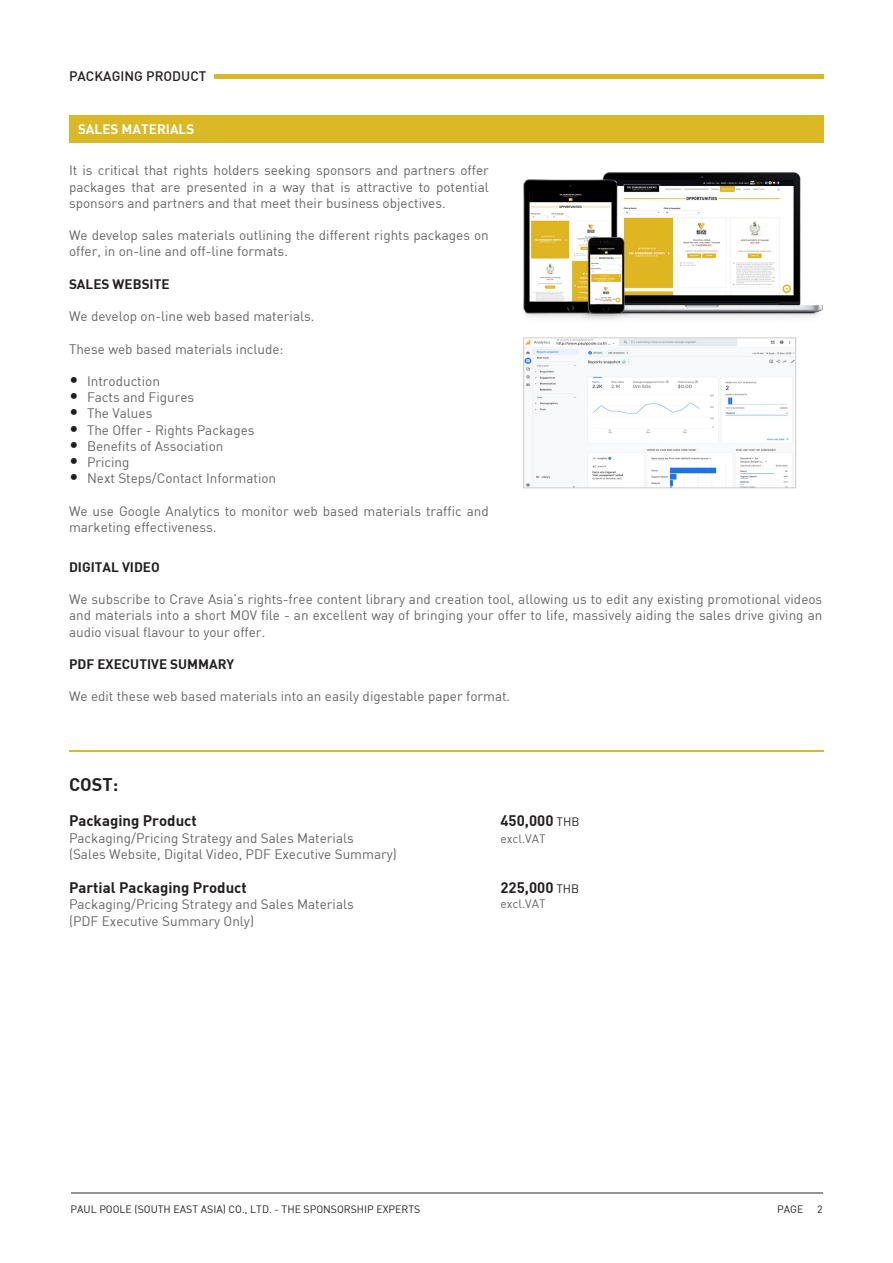
<style>
.page{position:relative;width:893px;height:1263px;background:#fff}
.page>*{position:absolute;margin:0;border:0;box-sizing:border-box;transform-origin:0 0}
.t1{font:18px "Dinbol";color:#231f20}
.t2{font:15px "Dinbol";color:#231f20}
.t3{font:13.5px/16.2px "Dinreg";color:#666;text-align:justify}
.t4{font:13.5px "Dinbol";color:#231f20}
.t5{font:13.5px "Dinmed";color:#231f20}
.t6{font:13.5px "Dinbol";color:#fff}
.t7{font:12px "Dinreg";color:#666}
.t8{font:10.5px "Dinreg";color:#231f20}
.s1{font-size:18px;color:#231f20}
.s2{font-family:"Dinreg";font-size:12px}
</style>
<div class="page">
<div style="left:69px;top:74px;width:755px;height:5px;background:#dbb826"></div>
<div style="left:69px;top:68px;width:144px;height:27px;background:#fff"></div>
<hr style="left:70px;top:1192px;width:752px;height:1px;background:#939394">
<div style="left:69px;top:115px;width:755px;height:28px;background:#dbb826"></div>
<hr style="left:69px;top:750px;width:755px;height:2px;background:#dbb826">
<img style="left:525px;top:340px;width:269px;height:146px">
<div style="left:523px;top:338px;width:273px;height:150px;border:1px solid #ceccca"></div>
<img style="left:523px;top:172px;width:300px;height:148px">
<p class="t5" style="left:69px;top:68px;width:139px">PACKAGING PRODUCT</p>
<p class="t6" style="left:78px;top:121px;width:118px">SALES MATERIALS</p>
<p class="t3" style="left:69px;top:162px;width:421px">It is critical that rights holders seeking sponsors and partners offer packages that are presented in a way that is attractive to potential sponsors and partners and that meet their business objectives.</p>
<p class="t3" style="left:69px;top:227px;width:421px">We develop sales materials outlining the different rights packages on offer, in on-line and off-line formats.</p>
<p class="t4" style="left:69px;top:275px;width:102px">SALES WEBSITE</p>
<p class="t3" style="left:69px;top:308px;width:247px">We develop on-line web based materials.</p>
<p class="t3" style="left:69px;top:340px;width:216px">These web based materials include:</p>
<p class="t3" style="left:69px;top:373px;width:92px"><span class="s1">•</span> Introduction</p>
<p class="t3" style="left:69px;top:389px;width:127px"><span class="s1">•</span> Facts and Figures</p>
<p class="t3" style="left:69px;top:405px;width:85px"><span class="s1">•</span> The Values</p>
<p class="t3" style="left:69px;top:421px;width:187px"><span class="s1">•</span> The Offer - Rights Packages</p>
<p class="t3" style="left:69px;top:437px;width:156px"><span class="s1">•</span> Benefits of Association</p>
<p class="t3" style="left:69px;top:454px;width:62px"><span class="s1">•</span> Pricing</p>
<p class="t3" style="left:69px;top:470px;width:209px"><span class="s1">•</span> Next Steps/Contact Information</p>
<p class="t3" style="left:69px;top:502px;width:421px">We use Google Analytics to monitor web based materials traffic and marketing effectiveness.</p>
<p class="t4" style="left:69px;top:558px;width:92px">DIGITAL VIDEO</p>
<p class="t3" style="left:69px;top:591px;width:755px">We subscribe to Crave Asia’s rights-free content library and creation tool, allowing us to edit any existing promotional videos and materials into a short MOV file - an excellent way of bringing your offer to life, massively aiding the sales drive giving an audio visual flavour to your offer.</p>
<p class="t4" style="left:69px;top:655px;width:167px">PDF EXECUTIVE SUMMARY</p>
<p class="t3" style="left:69px;top:688px;width:443px">We edit these web based materials into an easily digestable paper format.</p>
<p class="t1" style="left:69px;top:773px;width:51px">COST:</p>
<p class="t2" style="left:69px;top:811px;width:129px">Packaging Product</p>
<p class="t3" style="left:69px;top:829px;width:286px">Packaging/Pricing Strategy and Sales Materials</p>
<p class="t3" style="left:69px;top:846px;width:329px">(Sales Website, Digital Video, PDF Executive Summary)</p>
<p class="t2" style="left:69px;top:878px;width:179px">Partial Packaging Product</p>
<p class="t3" style="left:69px;top:896px;width:286px">Packaging/Pricing Strategy and Sales Materials</p>
<p class="t3" style="left:69px;top:912px;width:187px">(PDF Executive Summary Only)</p>
<p class="t2" style="left:500px;top:811px;width:80px">450,000 <span class="s2">THB</span></p>
<p class="t7" style="left:500px;top:831px;width:47px">excl.VAT</p>
<p class="t2" style="left:500px;top:878px;width:80px">225,000 <span class="s2">THB</span></p>
<p class="t7" style="left:500px;top:896px;width:47px">excl.VAT</p>
<p class="t8" style="left:70px;top:1202px;width:351px">PAUL POOLE (SOUTH EAST ASIA) CO., LTD. - THE SPONSORSHIP EXPERTS</p>
<p class="t8" style="left:777px;top:1202px;width:28px">PAGE</p>
<p class="t8" style="left:817px;top:1202px;width:7px">2</p>
</div>
